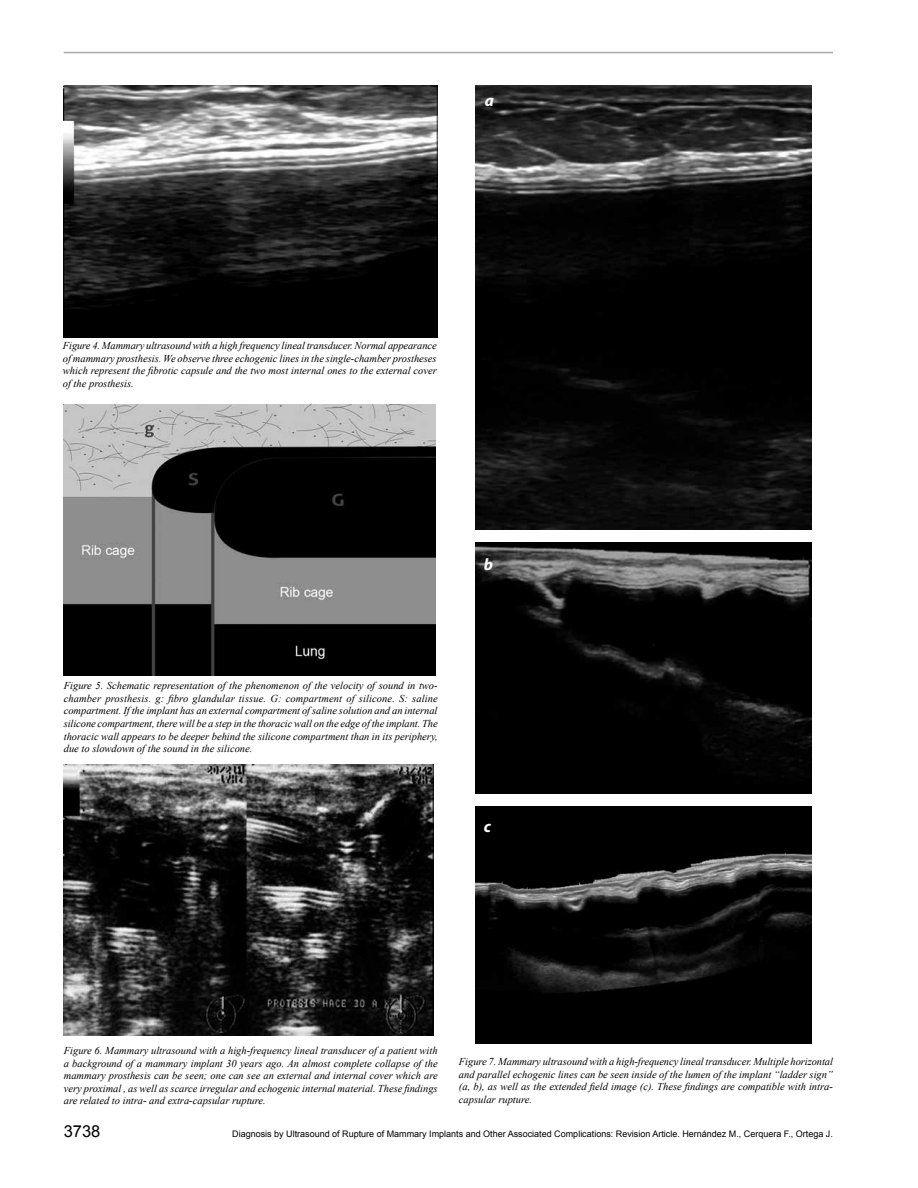
<style>
.page{position:relative;width:918px;height:1188px;background:#fff}
.page>*{position:absolute;margin:0;border:0;box-sizing:border-box;transform-origin:0 0}
.t1{font:16.5px "Arial";color:#000}
.t2{font:italic 700 16.5px "Myriad Pro";color:#fff}
.t3{font:italic 10.5px/12.6px "Times New Roman";color:#000;text-align:justify}
.t4{font:9px "Arial";color:#000}
</style>
<div class="page">
<hr style="left:64px;top:52px;width:769px;height:1px;background:#a7a9ac">
<img style="left:64px;top:85px;width:374px;height:253px">
<img style="left:64px;top:405px;width:372px;height:270px">
<img style="left:64px;top:764px;width:370px;height:272px">
<img style="left:476px;top:85px;width:335px;height:444px">
<img style="left:476px;top:543px;width:335px;height:251px">
<img style="left:476px;top:807px;width:335px;height:236px">
<h1 class="t2" style="left:485px;top:90px;width:11px">a</h1>
<p class="t3" style="left:63px;top:339px;width:375px">Figure 4. Mammary ultrasound with a high frequency lineal transducer. Normal appearance of mammary prosthesis. We observe three echogenic lines in the single-chamber prostheses which represent the fibrotic capsule and the two most internal ones to the external cover of the prosthesis.</p>
<p class="t3" style="left:64px;top:679px;width:376px">Figure 5. Schematic representation of the phenomenon of the velocity of sound in two&shy;chamber prosthesis. g: fibro glandular tissue. G: compartment of silicone. S: saline compartment. If the implant has an external compartment of saline solution and an internal silicone compartment, there will be a step in the thoracic wall on the edge of the implant. The thoracic wall appears to be deeper behind the silicone compartment than in its periphery, due to slowdown of the sound in the silicone.</p>
<h1 class="t2" style="left:484px;top:554px;width:11px">b</h1>
<h1 class="t2" style="left:484px;top:815px;width:9px">c</h1>
<p class="t3" style="left:64px;top:1044px;width:375px">Figure 6. Mammary ultrasound with a high-frequency lineal transducer of a patient with a background of a mammary implant 30 years ago. An almost complete collapse of the mammary prosthesis can be seen; one can see an external and internal cover which are very proximal , as well as scarce irregular and echogenic internal material. These findings are related to intra- and extra-capsular rupture.</p>
<p class="t3" style="left:459px;top:1055px;width:376px">Figure 7. Mammary ultrasound with a high-frequency lineal transducer. Multiple horizontal and parallel echogenic lines can be seen inside of the lumen of the implant “ladder sign” (a, b), as well as the extended field image (c). These findings are compatible with intra&shy;capsular rupture.</p>
<h1 class="t1" style="left:64px;top:1120px;width:38px">3738</h1>
<p class="t4" style="left:232px;top:1128px;width:602px">Diagnosis by Ultrasound of Rupture of Mammary Implants and Other Associated Complications: Revision Article. Hernández M., Cerquera F., Ortega J.</p>
</div>
